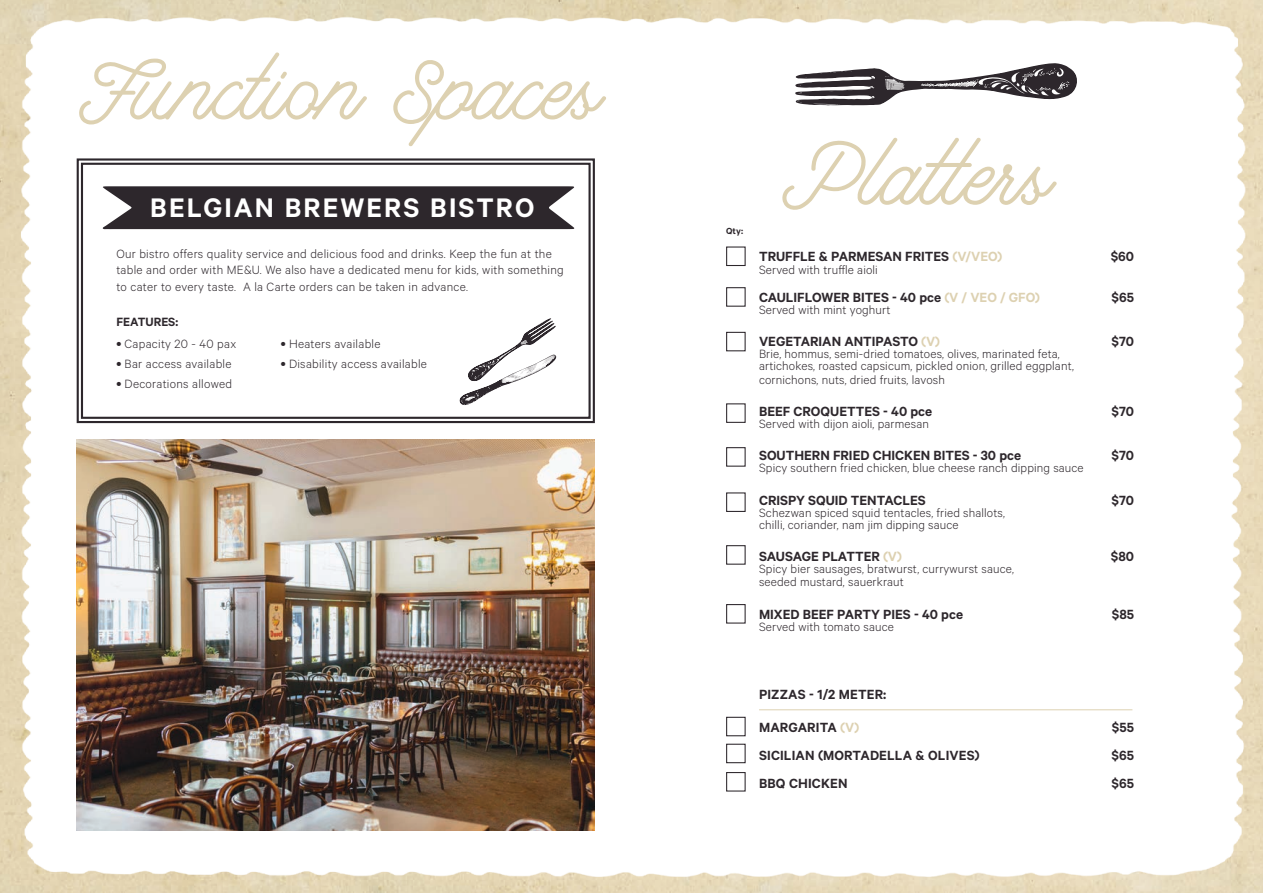
<style>
.page{position:relative;width:1263px;height:893px;background:#fff}
.page>*{position:absolute;margin:0;border:0;box-sizing:border-box;transform-origin:0 0}
.t1{font:93.75px "Riverside";color:#ddd1b1}
.t2{font:600 30.3px "Calibre";letter-spacing:.07em;color:#fff}
.t3{font:600 15px "Calibre";color:#2d272c}
.t4{font:300 13.5px/16.5px "Calibre";letter-spacing:.01em;color:#2d272c}
.t5{font:600 13.5px "Calibre";color:#2d272c}
.t6{font:600 10.05px "Calibre";color:#2d272c}
.s1{font-weight:600}
.s2{color:#ddd1b1}
</style>
<div class="page">
<img style="left:0;top:0;width:1263px;height:893px">
<img style="left:10px;top:0;width:1244px;height:887px">
<img style="left:77px;top:439px;width:518px;height:391px">
<svg style="left:76px;top:157px;width:520px;height:267px"></svg>
<div style="left:81px;top:163px;width:510px;height:256px;border:2px solid #2d272c"></div>
<svg style="left:102px;top:186px;width:473px;height:44px;background:#3e383d"></svg>
<svg style="left:364px;top:217px;width:214px;height:305px"></svg>
<svg style="left:460px;top:318px;width:96px;height:87px"></svg>
<svg style="left:721px;top:0;width:380px;height:265px"></svg>
<svg style="left:795px;top:63px;width:286px;height:43px"></svg>
<div style="left:727px;top:247px;width:18px;height:18px;background:#fff"></div>
<div style="left:726px;top:246px;width:20px;height:20px;border:1px solid #2d272c"></div>
<div style="left:727px;top:288px;width:18px;height:18px;background:#fff"></div>
<div style="left:726px;top:287px;width:20px;height:20px;border:1px solid #2d272c"></div>
<div style="left:727px;top:332px;width:18px;height:19px;background:#fff"></div>
<div style="left:726px;top:332px;width:20px;height:19px;border:1px solid #2d272c"></div>
<div style="left:727px;top:448px;width:18px;height:18px;background:#fff"></div>
<div style="left:726px;top:447px;width:20px;height:20px;border:1px solid #2d272c"></div>
<div style="left:727px;top:493px;width:18px;height:18px;background:#fff"></div>
<div style="left:726px;top:492px;width:20px;height:20px;border:1px solid #2d272c"></div>
<div style="left:727px;top:546px;width:18px;height:18px;background:#fff"></div>
<div style="left:726px;top:545px;width:20px;height:20px;border:1px solid #2d272c"></div>
<div style="left:727px;top:605px;width:18px;height:18px;background:#fff"></div>
<div style="left:726px;top:604px;width:20px;height:20px;border:1px solid #2d272c"></div>
<div style="left:727px;top:404px;width:18px;height:18px;background:#fff"></div>
<div style="left:726px;top:403px;width:20px;height:20px;border:1px solid #2d272c"></div>
<div style="left:727px;top:717px;width:18px;height:19px;background:#fff"></div>
<div style="left:726px;top:717px;width:20px;height:19px;border:1px solid #2d272c"></div>
<div style="left:727px;top:744px;width:18px;height:19px;background:#fff"></div>
<div style="left:726px;top:744px;width:20px;height:19px;border:1px solid #2d272c"></div>
<div style="left:727px;top:772px;width:18px;height:19px;background:#fff"></div>
<div style="left:726px;top:772px;width:20px;height:20px;border:1px solid #2d272c"></div>
<hr style="left:759px;top:709px;width:373px;height:1px;background:#ddd1b1">
<p class="t1" style="left:79px;top:32px;width:525px">Function Spaces</p>
<p class="t2" style="left:150px;top:189px;width:386px">BELGIAN BREWERS BISTRO</p>
<p class="t4" style="left:116px;top:245px;width:449px">Our bistro offers quality service and delicious food and drinks. Keep the fun at the table and order with ME&amp;U. We also have a dedicated menu for kids, with something to cater to every taste. A la Carte orders can be taken in advance.</p>
<p class="t5" style="left:116px;top:314px;width:63px">FEATURES:</p>
<p class="t4" style="left:116px;top:335px;width:121px"><span class="s1">•</span> Capacity 20 - 40 pax</p>
<p class="t4" style="left:116px;top:355px;width:117px"><span class="s1">•</span> Bar access available</p>
<p class="t4" style="left:116px;top:375px;width:117px"><span class="s1">•</span> Decorations allowed</p>
<p class="t4" style="left:281px;top:335px;width:101px"><span class="s1">•</span> Heaters available</p>
<p class="t4" style="left:281px;top:355px;width:148px"><span class="s1">•</span> Disability access available</p>
<p class="t6" style="left:726px;top:225px;width:19px">Qty:</p>
<p class="t1" style="left:782px;top:118px;width:272px">Platters</p>
<p class="t3" style="left:759px;top:247px;width:245px">TRUFFLE &amp; PARMESAN FRITES <span class="s2">(V/VEO)</span></p>
<p class="t3" style="left:1111px;top:247px;width:25px">$60</p>
<p class="t4" style="left:759px;top:261px;width:120px">Served with truffle aioli</p>
<p class="t3" style="left:759px;top:288px;width:282px">CAULIFLOWER BITES - 40 pce <span class="s2">(V / VEO / GFO)</span></p>
<p class="t3" style="left:1112px;top:288px;width:24px">$65</p>
<p class="t4" style="left:759px;top:301px;width:133px">Served with mint yoghurt</p>
<p class="t3" style="left:759px;top:333px;width:183px">VEGETARIAN ANTIPASTO <span class="s2">(V)</span></p>
<p class="t3" style="left:1112px;top:333px;width:24px">$70</p>
<p class="t4" style="left:759px;top:348px;width:316px;line-height:12px">Brie, hommus, semi-dried tomatoes, olives, marinated feta, artichokes, roasted capsicum, pickled onion, grilled eggplant,</p>
<p class="t4" style="left:759px;top:371px;width:187px">cornichons, nuts, dried fruits, lavosh</p>
<p class="t3" style="left:759px;top:402px;width:175px">BEEF CROQUETTES - 40 pce</p>
<p class="t3" style="left:1112px;top:402px;width:24px">$70</p>
<p class="t4" style="left:759px;top:415px;width:171px">Served with dijon aioli, parmesan</p>
<p class="t3" style="left:759px;top:447px;width:264px">SOUTHERN FRIED CHICKEN BITES - 30 pce</p>
<p class="t3" style="left:1112px;top:447px;width:24px">$70</p>
<p class="t4" style="left:759px;top:459px;width:326px">Spicy southern fried chicken, blue cheese ranch dipping sauce</p>
<p class="t3" style="left:759px;top:491px;width:168px">CRISPY SQUID TENTACLES</p>
<p class="t3" style="left:1112px;top:491px;width:24px">$70</p>
<p class="t4" style="left:759px;top:506px;width:247px;line-height:12px">Schezwan spiced squid tentacles, fried shallots, chilli, coriander, nam jim dipping sauce</p>
<p class="t3" style="left:759px;top:547px;width:144px">SAUSAGE PLATTER <span class="s2">(V)</span></p>
<p class="t3" style="left:1111px;top:547px;width:25px">$80</p>
<p class="t4" style="left:759px;top:561px;width:256px;line-height:13.5px">Spicy bier sausages, bratwurst, currywurst sauce, seeded mustard, sauerkraut</p>
<p class="t3" style="left:759px;top:605px;width:205px">MIXED BEEF PARTY PIES - 40 pce</p>
<p class="t3" style="left:1112px;top:605px;width:24px">$85</p>
<p class="t4" style="left:759px;top:618px;width:136px">Served with tomato sauce</p>
<p class="t3" style="left:759px;top:686px;width:129px">PIZZAS - 1/2 METER:</p>
<p class="t3" style="left:759px;top:718px;width:102px">MARGARITA <span class="s2">(V)</span></p>
<p class="t3" style="left:1112px;top:718px;width:24px">$55</p>
<p class="t3" style="left:759px;top:746px;width:222px">SICILIAN (MORTADELLA &amp; OLIVES)</p>
<p class="t3" style="left:1111px;top:746px;width:24px">$65</p>
<p class="t3" style="left:759px;top:774px;width:90px">BBQ CHICKEN</p>
<p class="t3" style="left:1111px;top:774px;width:24px">$65</p>
</div>
